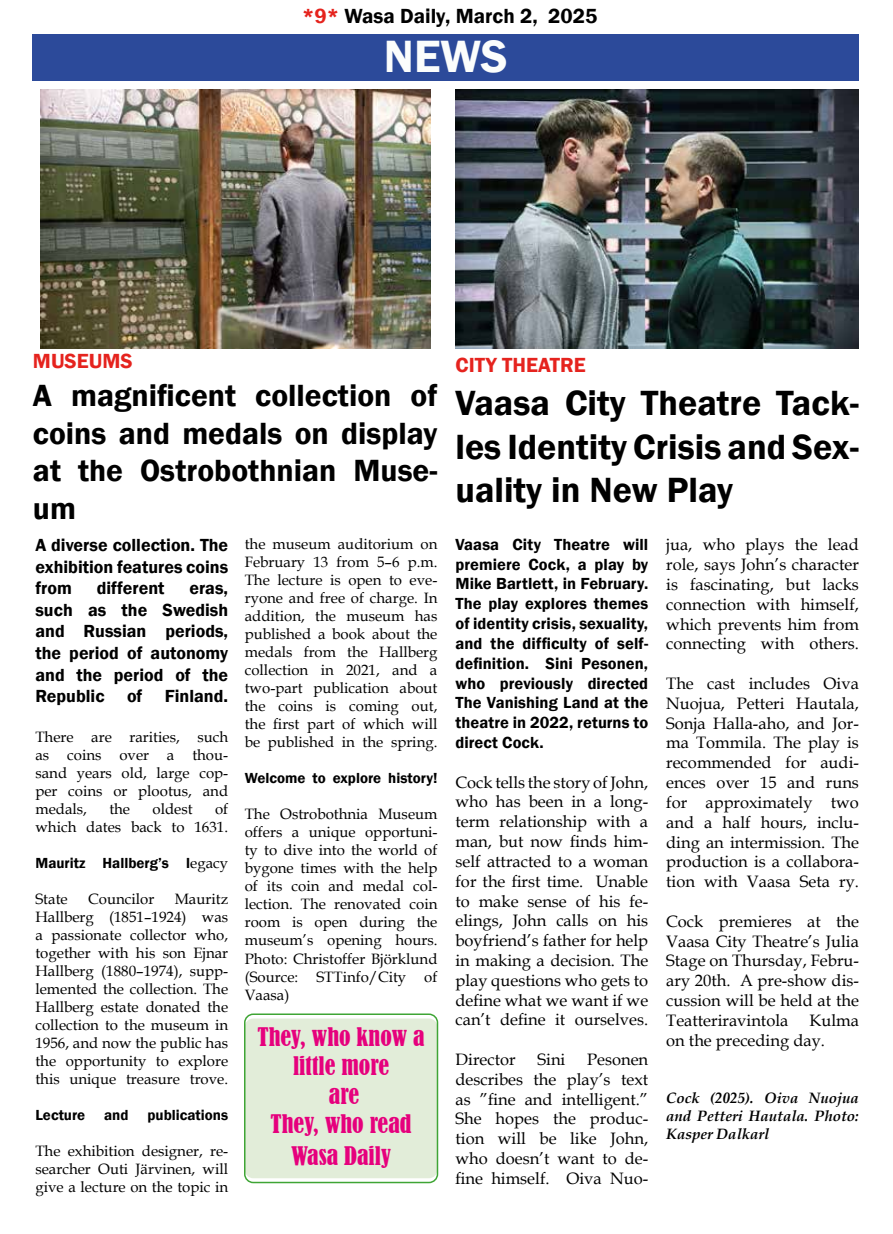
<style>
.page{position:relative;width:893px;height:1234px;background:#fff}
.page>*{position:absolute;margin:0;border:0;box-sizing:border-box;transform-origin:0 0}
.t1{font:600 46.5px "Franklin Gothic";color:#fbfdfc}
.t2{font:600 36px/43.2px "Franklin Gothic";color:#000;text-align:justify}
.t3{font:600 31.5px/37.8px "Franklin Gothic";color:#000;text-align:justify}
.t4{font:condensed 24px/28.8px "Bernard";color:#e6007d;text-align:center}
.t5{font:600 21px "Franklin Gothic";color:#000}
.t6{font:600 21px "Franklin Gothic";color:#e5231e}
.t7{font:600 18px/21.6px "Franklin Gothic";color:#000;text-align:justify}
.t8{font:16.5px/19.8px "Book Antiqua";color:#000;text-align:justify}
.t9{font:600 16.5px/19.8px "Franklin Gothic";color:#000;text-align:justify}
.t10{font:15px/18px "Book Antiqua";color:#000;text-align:justify}
.t11{font:600 15px "Franklin Gothic";color:#000}
.t12{font:italic 700 15px/18px "Book Antiqua";color:#000;text-align:justify}
.s1{color:#e5231d}
.s2{font-family:"Book Antiqua";font-weight:400}
</style>
<div class="page">
<div style="left:245px;top:1018px;width:192px;height:159px;background:#e2edd9;border-radius:9px"></div>
<div style="left:244px;top:1013px;width:194px;height:169px;border:2px solid #3fa535;border-radius:9px"></div>
<div style="left:33px;top:34px;width:826px;height:47px;background:#2c4a9a"></div>
<img style="left:41px;top:89px;width:389px;height:260px">
<img style="left:455px;top:89px;width:404px;height:260px">
<h3 class="t5" style="left:302px;top:3px;width:297px"><span class="s1">*9*</span> Wasa Daily, March 2, 2025</h3>
<h1 class="t1" style="left:384px;top:28px;width:125px">NEWS</h1>
<h3 class="t6" style="left:33px;top:348px;width:101px">MUSEUMS</h3>
<h3 class="t3" style="left:33px;top:376px;width:406px">A magnificent collection of coins and medals on display at the Ostrobothnian Muse&shy;um</h3>
<p class="t7" style="left:35px;top:534px;width:194px">A diverse collection. The exhibition features coins from</p>
<p class="t7" style="left:97px;top:577px;width:69px">different</p>
<p class="t7" style="left:35px;top:577px;width:194px;text-indent:154px">eras, such as the Swedish and Russian periods, the period of autonomy and the period of the Republic of Finland.</p>
<p class="t10" style="left:35px;top:727px;width:194px">There are rarities, such as coins over a thou&shy;sand years old, large cop&shy;per coins or plootus, and medals,</p>
<p class="t10" style="left:109px;top:799px;width:22px">the</p>
<p class="t10" style="left:153px;top:799px;width:42px">oldest</p>
<p class="t10" style="left:35px;top:799px;width:194px;text-align:right">of<br>which dates back to 1631.</p>
<p class="t11" style="left:35px;top:853px;width:194px">Mauritz Hallberg’s l<span class="s2">egacy</span></p>
<p class="t10" style="left:35px;top:889px;width:34px">State</p>
<p class="t10" style="left:88px;top:889px;width:68px">Councilor</p>
<p class="t10" style="left:35px;top:889px;width:194px;text-indent:139px">Mauritz Hallberg (1851–1924) was a passionate collector who, together with his son Ejnar Hallberg (1880–1974), supp&shy;lemented the collection. The Hallberg estate donated the collection to the museum in 1956, and now the public has the opportunity to explore this unique treasure trove.</p>
<p class="t11" style="left:35px;top:1105px;width:51px">Lecture</p>
<p class="t11" style="left:104px;top:1105px;width:26px">and</p>
<p class="t11" style="left:147px;top:1105px;width:82px">publications</p>
<p class="t10" style="left:35px;top:1141px;width:194px">The exhibition designer, re&shy;searcher Outi Järvinen, will give a lecture on the topic in</p>
<p class="t10" style="left:245px;top:534px;width:194px">the museum auditorium on February 13 from 5–6 p.m.<br>The lecture is open to eve&shy;ryone and free of charge. In addition, the museum has published a book about the medals from the Hallberg collection in 2021, and a two-part publication about the coins is coming out, the first part of which will be published in the spring.</p>
<p class="t11" style="left:245px;top:769px;width:194px">Welcome to explore history!</p>
<p class="t10" style="left:245px;top:804px;width:194px">The Ostrobothnia Museum offers a unique opportuni&shy;ty to dive into the world of bygone times with the help of its coin and medal col&shy;lection. The renovated coin room is open during the museum’s opening hours.<br>Photo: Christoffer Björklund (Source: STTinfo/City of Vaasa)</p>
<h3 class="t4" style="left:258px;top:1022px;width:169px">They, who know a little more<br>are<br>They, who read</h3>
<h3 class="t4" style="left:291px;top:1141px;width:101px">Wasa Daily</h3>
<h3 class="t6" style="left:455px;top:352px;width:132px">CITY THEATRE</h3>
<h2 class="t2" style="left:455px;top:382px;width:405px">Vaasa City Theatre Tack&shy;les Identity Crisis and Sex&shy;uality in New Play</h2>
<p class="t9" style="left:455px;top:534px;width:194px">Vaasa City Theatre will premiere Cock, a play by Mike Bartlett, in February.<br>The play explores themes of identity crisis, sexuality, and the difficulty of self&shy;definition. Sini Pesonen, who previously directed The Vanishing Land at the theatre in 2022, returns to direct Cock.</p>
<p class="t8" style="left:455px;top:771px;width:194px">Cock tells the story of John, who has been in a long&shy;term relationship with a man, but now finds him&shy;self attracted to a woman for the first time. Unable to make sense of his fe&shy;elings, John calls on his boyfriend’s father for help in making a decision. The play questions who gets to define what we want if we can’t define it ourselves.</p>
<p class="t8" style="left:455px;top:1048px;width:62px">Director</p>
<p class="t8" style="left:538px;top:1048px;width:29px">Sini</p>
<p class="t8" style="left:666px;top:534px;width:194px">jua, who plays the lead role, says John’s character is fascinating, but lacks connection with himself, which prevents him from connecting with others.</p>
<p class="t8" style="left:666px;top:673px;width:194px">The cast includes Oiva Nuojua, Petteri Hautala, Sonja Halla-aho, and Jor&shy;ma Tommila. The play is recommended for audi&shy;ences over 15 and runs for approximately two and a half hours, inclu&shy;ding an intermission. The production is a collabora&shy;tion with Vaasa Seta ry.</p>
<p class="t8" style="left:666px;top:910px;width:194px">Cock premieres at the Vaasa City Theatre’s Julia Stage on Thursday, Febru&shy;ary 20th. A pre-show dis&shy;cussion will be held at the Teatteriravintola</p>
<p class="t8" style="left:666px;top:1009px;width:194px;text-indent:143px">Kulma on the preceding day.</p>
<p class="t8" style="left:455px;top:1048px;width:194px;text-indent:132px">Pesonen describes the play’s text as ”fine and intelligent.” She hopes the produc&shy;tion will be like John, who doesn’t want to de&shy;fine himself. Oiva Nuo-</p>
<p class="t12" style="left:666px;top:1088px;width:194px">Cock (2025). Oiva Nuojua and Petteri Hautala. Photo:<br>Kasper Dalkarl</p>
</div>
